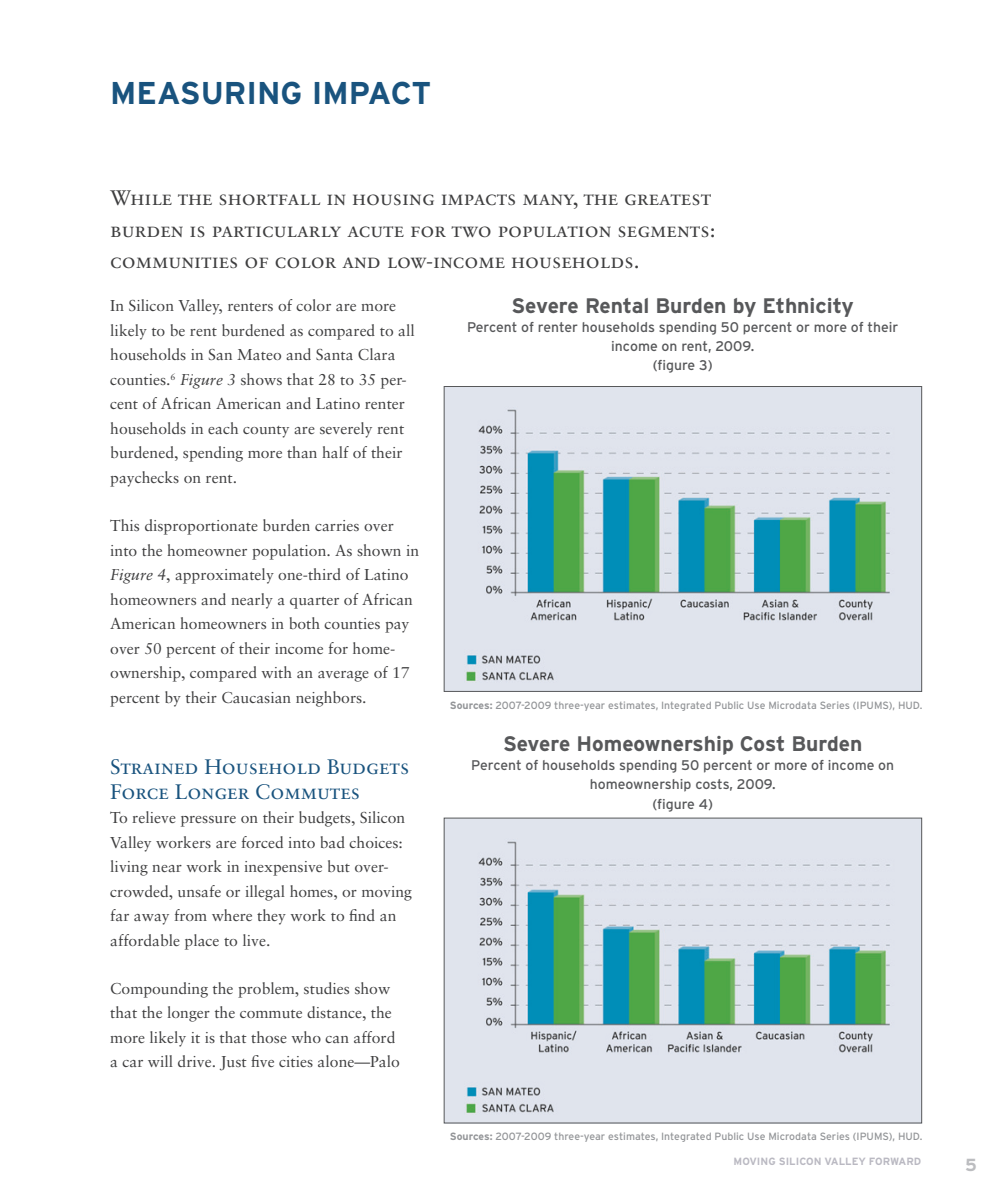
<style>
.page{position:relative;width:1008px;height:1197px;background:#fff}
.page>*{position:absolute;margin:0;border:0;box-sizing:border-box;transform-origin:0 0}
.Headers{font:700 31.5px "Interstate";color:#19537e}
.Intro_Para{font:21px/31.5px "Sabon Roman SC";color:#3e3e3f}
.t1{font:700 21px "Interstate";color:#57585a}
.Sub-heads{font:21px/24.5px "Sabon Roman SC";color:#19537e}
.t2{font:700 17.5px "Interstate";color:#bcbdc0}
.Text{font:15.75px/24.5px "Sabon";color:#3e3e3f}
.t3{font:14px/19.2px "Interstate";color:#57585a;text-align:center}
.t4{font:10.5px "Interstate";color:#939598}
.t5{font:700 10.5px "Interstate";color:#bab9c2}
.s1{font-style:italic}
.s2{font-weight:700}
</style>
<div class="page">
<img style="left:446px;top:388px;width:474px;height:302px">
<div style="left:444px;top:386px;width:478px;height:306px;border:1px solid #57585a"></div>
<img style="left:446px;top:820px;width:474px;height:301px">
<div style="left:444px;top:818px;width:478px;height:305px;border:1px solid #57585a"></div>
<p class="Headers" style="left:110px;top:76px;width:323px">MEASURING IMPACT</p>
<p class="Intro_Para" style="left:110px;top:182px;width:607px">While the shortfall in housing impacts many, the greatest burden is particularly acute for two population segments: communities of color and low-income households.</p>
<p class="Text" style="left:110px;top:294px;width:306px">In Silicon Valley, renters of color are more likely to be rent burdened as compared to all households in San Mateo and Santa Clara counties.<sup>6</sup> <span class="s1">Figure 3</span> shows that 28 to 35 per&shy;cent of African American and Latino renter households in each county are severely rent burdened, spending more than half of their paychecks on rent.</p>
<p class="Text" style="left:110px;top:513px;width:310px">This disproportionate burden carries over into the homeowner population. As shown in <span class="s1">Figure 4</span>, approximately one-third of Latino homeowners and nearly a quarter of African American homeowners in both counties pay over 50 percent of their income for home&shy;ownership, compared with an average of 17 percent by their Caucasian neighbors.</p>
<p class="Sub-heads" style="left:110px;top:755px;width:301px">Strained Household Budgets<br>Force Longer Commutes</p>
<p class="Text" style="left:110px;top:805px;width:303px">To relieve pressure on their budgets, Silicon Valley workers are forced into bad choices: living near work in inexpensive but over&shy;crowded, unsafe or illegal homes, or moving far away from where they work to find an affordable place to live.</p>
<p class="Text" style="left:110px;top:976px;width:291px">Compounding the problem, studies show that the longer the commute distance, the more likely it is that those who can afford a car will drive. Just five cities alone—Palo</p>
<p class="t1" style="left:512px;top:294px;width:344px">Severe Rental Burden by Ethnicity</p>
<p class="t3" style="left:467px;top:317px;width:433px">Percent of renter households spending 50 percent or more of their income on rent, 2009.</p>
<p class="t3" style="left:653px;top:356px;width:61px">(figure 3)</p>
<p class="t4" style="left:450px;top:699px;width:474px"><span class="s2">Sources:</span> 2007-2009 three-year estimates, Integrated Public Use Microdata Series (IPUMS), HUD.</p>
<p class="t1" style="left:503px;top:732px;width:361px">Severe Homeownership Cost Burden</p>
<p class="t3" style="left:471px;top:755px;width:424px">Percent of households spending 50 percent or more of income on homeownership costs, 2009.</p>
<p class="t3" style="left:652px;top:794px;width:62px">(figure 4)</p>
<p class="t4" style="left:450px;top:1131px;width:474px"><span class="s2">Sources:</span> 2007-2009 three-year estimates, Integrated Public Use Microdata Series (IPUMS), HUD.</p>
<p class="t5" style="left:734px;top:1156px;width:189px">MOVING SILICON VALLEY FORWARD</p>
<p class="t2" style="left:965px;top:1155px;width:13px">5</p>
</div>
